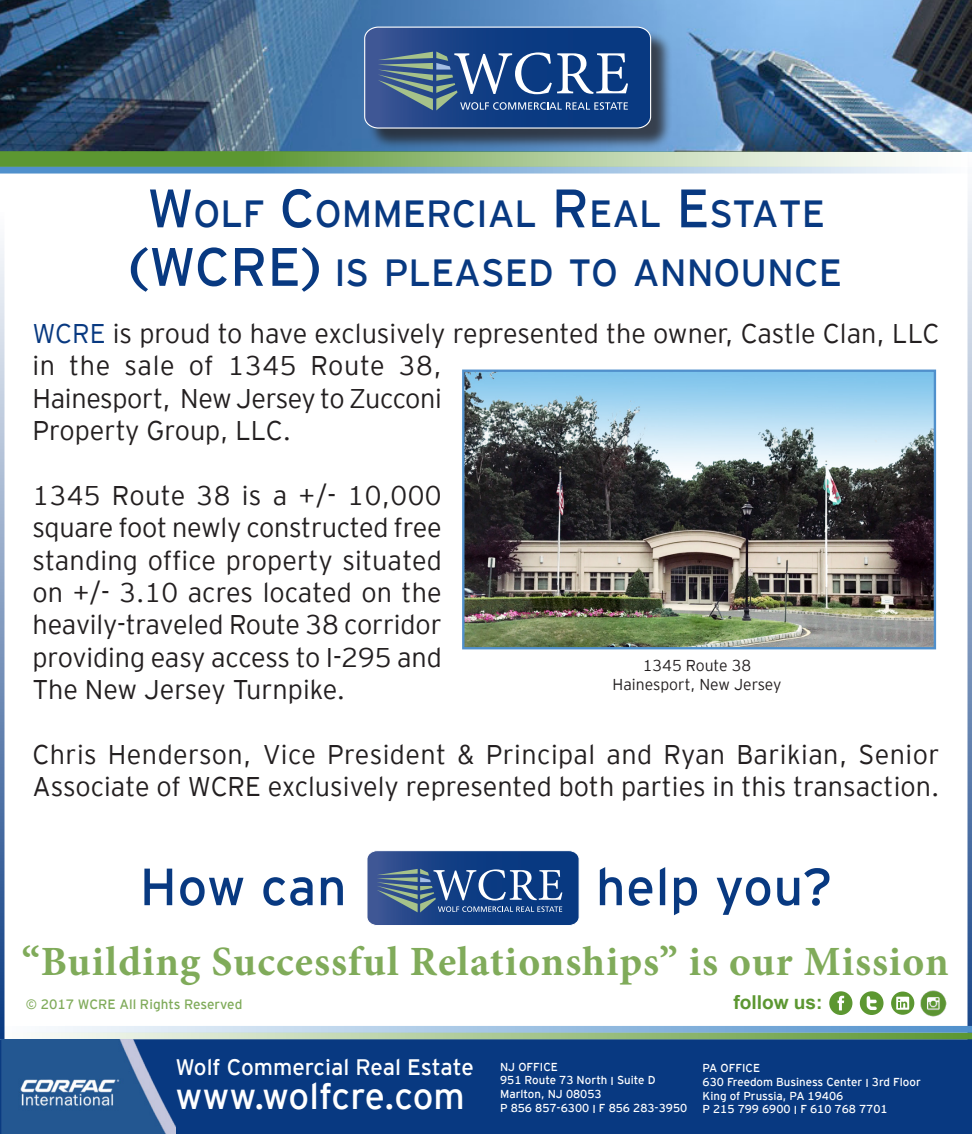
<style>
.page{position:relative;width:972px;height:1134px;background:#fff}
.page>*{position:absolute;margin:0;border:0;box-sizing:border-box;transform-origin:0 0}
.t1{font:52.2px "EY Interstate";letter-spacing:.01em;color:#083981}
.t2{font:700 41.62px "Minion Pro";letter-spacing:.025em;color:#80ab5a}
.t3{font:37.8px "EY Interstate";color:#083981}
.t4{font:36.45px "EY Interstate";color:#fff}
.t5{font:300 27px/32.4px "EY Interstate";color:#231f20}
.t6{font:22.5px "EY Interstate";color:#fff}
.t7{font:700 19.12px "Arial";color:#5c9731}
.t8{font:300 15.75px "EY Interstate";color:#231f20}
.t9{font:13.5px "EY Interstate";color:#80ab5a}
.t10{font:11.47px "EY Interstate";color:#fff}
.s1{font-size:54px}
.s2{color:#083981}
</style>
<div class="page">
<img style="left:0;top:0;width:972px;height:151px">
<div style="left:367px;top:30px;width:305px;height:120px;background:#231f20;opacity:.75"></div>
<svg style="left:364px;top:27px;width:287px;height:102px"></svg>
<svg style="left:367px;top:850px;width:213px;height:76px"></svg>
<div style="left:175px;top:1039px;width:797px;height:95px;background:#083981"></div>
<svg style="left:0;top:151px;width:968px;height:16px"></svg>
<svg style="left:0;top:167px;width:938px;height:7px"></svg>
<svg style="left:0;top:241px;width:4px;height:785px"></svg>
<svg style="left:968px;top:151px;width:4px;height:942px"></svg>
<svg style="left:0;top:1033px;width:972px;height:6px"></svg>
<svg style="left:0;top:1026px;width:972px;height:7px"></svg>
<svg style="left:860px;top:991px;width:24px;height:24px"></svg>
<svg style="left:891px;top:992px;width:23px;height:23px"></svg>
<svg style="left:829px;top:991px;width:23px;height:24px"></svg>
<img style="left:920px;top:990px;width:26px;height:26px">
<img style="left:0;top:1039px;width:175px;height:95px">
<img style="left:465px;top:373px;width:468px;height:273px">
<div style="left:462px;top:370px;width:474px;height:279px;border:2px solid #5090cc"></div>
<p class="t3" style="left:147px;top:187px;width:679px"><span class="s1">W</span>OLF <span class="s1">C</span>OMMERCIAL <span class="s1">R</span> EAL <span class="s1">E</span>STATE</p>
<p class="t3" style="left:130px;top:246px;width:714px"><span class="s1">(WCRE)</span> IS PLEASED TO ANNOUNCE</p>
<p class="t5" style="left:33px;top:315px;width:908px"><span class="s2">WCRE</span> is proud to have exclusively represented the owner, Castle Clan, LLC in the sale of 1345 Route 38,<br>Hainesport, New Jersey to Zucconi<br>Property Group, LLC.</p>
<p class="t5" style="left:33px;top:477px;width:411px;text-align:justify">1345 Route 38 is a +/- 10,000 square foot newly constructed free standing office property situated on +/- 3.10 acres located on the heavily-traveled Route 38 corridor providing easy access to I-295 and The New Jersey Turnpike.</p>
<p class="t5" style="left:33px;top:737px;width:908px">Chris Henderson, Vice President &amp; Principal and Ryan Barikian, Senior<br>Associate of WCRE exclusively represented both parties in this transaction.</p>
<p class="t8" style="left:643px;top:654px;width:110px">1345 Route 38</p>
<p class="t8" style="left:613px;top:673px;width:170px">Hainesport, New Jersey</p>
<p class="t1" style="left:140px;top:850px;width:208px">How can</p>
<p class="t1" style="left:596px;top:850px;width:238px">help you?</p>
<p class="t2" style="left:22px;top:933px;width:928px">“Building Successful Relationships” is our Mission</p>
<p class="t9" style="left:26px;top:995px;width:218px">© 2017 WCRE All Rights Reserved</p>
<p class="t7" style="left:733px;top:989px;width:91px">follow us:</p>
<p class="t6" style="left:176px;top:1051px;width:300px">Wolf Commercial Real Estate</p>
<p class="t10" style="left:500px;top:1058px;width:59px">NJ OFFICE</p>
<p class="t10" style="left:500px;top:1072px;width:157px">951 Route 73 North I Suite D</p>
<p class="t10" style="left:500px;top:1086px;width:103px">Marlton, NJ 08053</p>
<p class="t10" style="left:500px;top:1100px;width:189px">P 856 857-6300 I F 856 283-3950</p>
<p class="t4" style="left:176px;top:1070px;width:291px">www.wolfcre.com</p>
<p class="t10" style="left:703px;top:1060px;width:59px">PA OFFICE</p>
<p class="t10" style="left:703px;top:1074px;width:220px">630 Freedom Business Center I 3rd Floor</p>
<p class="t10" style="left:703px;top:1087px;width:142px">King of Prussia, PA 19406</p>
<p class="t10" style="left:703px;top:1101px;width:187px">P 215 799 6900 I F 610 768 7701</p>
</div>
